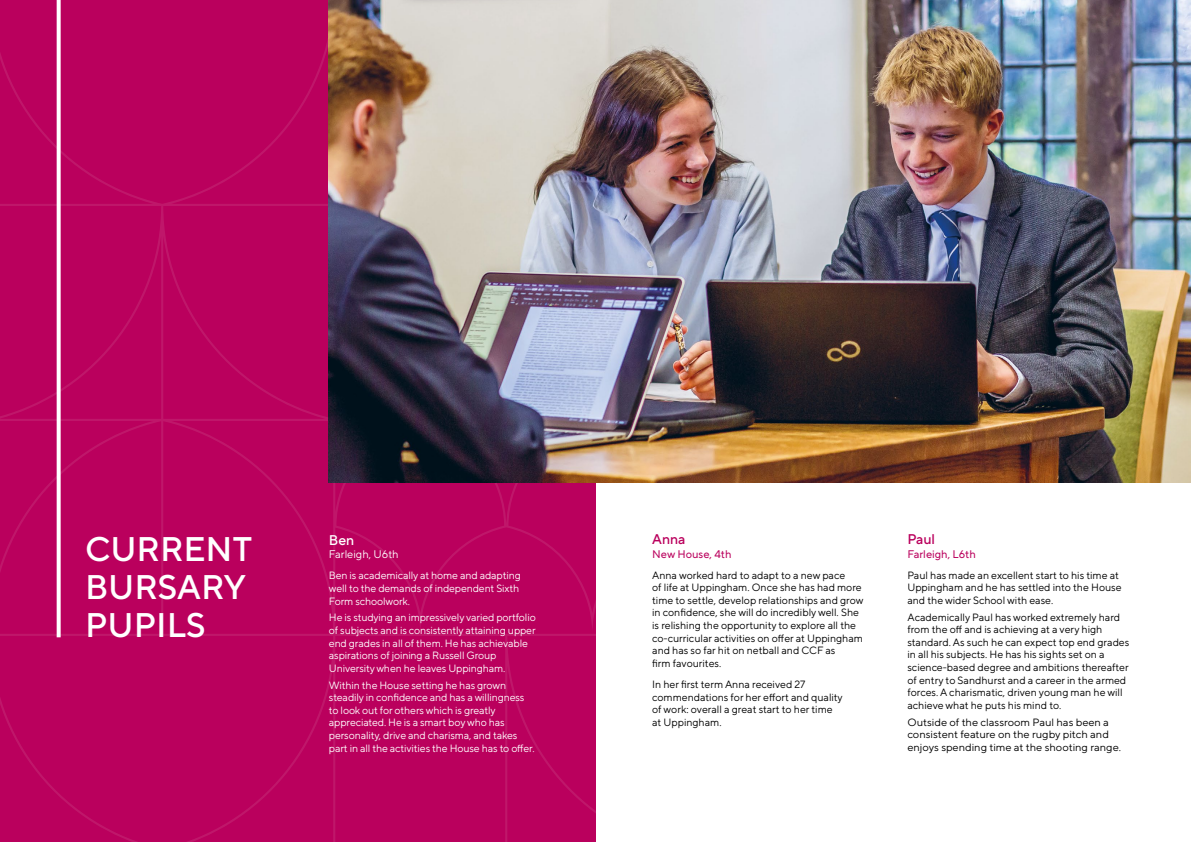
<style>
.page{position:relative;width:1191px;height:842px;background:#fff}
.page>*{position:absolute;margin:0;border:0;box-sizing:border-box;transform-origin:0 0}
.t1{font:500 34px/38px "TT Norms Pro";color:#fff}
.t2{font:500 14px "TT Norms Pro";color:#ba005d}
.t3{font:500 14px "TT Norms Pro";color:#fff}
.t4{font:11px "TT Norms Pro";color:#ba005d}
.t5{font:11px "TT Norms Pro";color:#fff}
.t6{font:10.5px/12.6px "TT Norms Pro";color:#000}
.t7{font:10.5px/12.6px "TT Norms Pro";letter-spacing:-.01em;color:#fff}
.t8{font:10.5px/12.6px "TT Norms Pro";color:#000;scale:1.05 1}
</style>
<div class="page">
<div style="left:0;top:0;width:595px;height:842px;background:#ba005d"></div>
<img style="left:329px;top:0;width:862px;height:482px">
<svg style="left:57px;top:0;width:4px;height:637px"></svg>
<h1 class="t1" style="left:85px;top:528px;width:168px">CURRENT<br>BURSARY<br>PUPILS</h1>
<h2 class="t3" style="left:329px;top:530px;width:27px">Ben</h2>
<p class="t5" style="left:329px;top:546px;width:71px">Farleigh, U6th</p>
<p class="t7" style="left:329px;top:568px;width:193px">Ben is academically at home and adapting well to the demands of independent Sixth<br>Form schoolwork.</p>
<p class="t7" style="left:329px;top:611px;width:208px">He is studying an impressively varied portfolio of subjects and is consistently attaining upper end grades in all of them. He has achievable aspirations of joining a Russell Group University when he leaves Uppingham.</p>
<p class="t7" style="left:329px;top:678px;width:207px">Within the House setting he has grown steadily in confidence and has a willingness to look out for others which is greatly appreciated. He is a smart boy who has personality, drive and charisma, and takes part in all the activities the House has to offer.</p>
<h2 class="t2" style="left:652px;top:529px;width:35px">Anna</h2>
<p class="t4" style="left:652px;top:546px;width:81px">New House, 4th</p>
<p class="t6" style="left:652px;top:568px;width:213px">Anna worked hard to adapt to a new pace<br>of life at Uppingham. Once she has had more time to settle, develop relationships and grow in confidence, she will do incredibly well. She is relishing the opportunity to explore all the co-curricular activities on offer at Uppingham and has so far hit on netball and CCF as<br>firm favourites.</p>
<p class="t6" style="left:652px;top:677px;width:192px">In her first term Anna received 27 commendations for her effort and quality of work: overall a great start to her time at Uppingham.</p>
<h2 class="t2" style="left:907px;top:529px;width:29px">Paul</h2>
<p class="t4" style="left:907px;top:546px;width:70px">Farleigh, L6th</p>
<p class="t6" style="left:907px;top:568px;width:216px">Paul has made an excellent start to his time at<br>Uppingham and he has settled into the House and the wider School with ease.</p>
<p class="t6" style="left:907px;top:610px;width:223px">Academically Paul has worked extremely hard from the off and is achieving at a very high standard. As such he can expect top end grades in all his subjects. He has his sights set on a science-based degree and ambitions thereafter of entry to Sandhurst and a career in the armed forces. A charismatic, driven young man he will achieve what he puts his mind to.</p>
<p class="t8" style="left:907px;top:715px;width:205px">Outside of the classroom Paul has been a consistent feature on the rugby pitch and enjoys spending time at the shooting range.</p>
</div>
